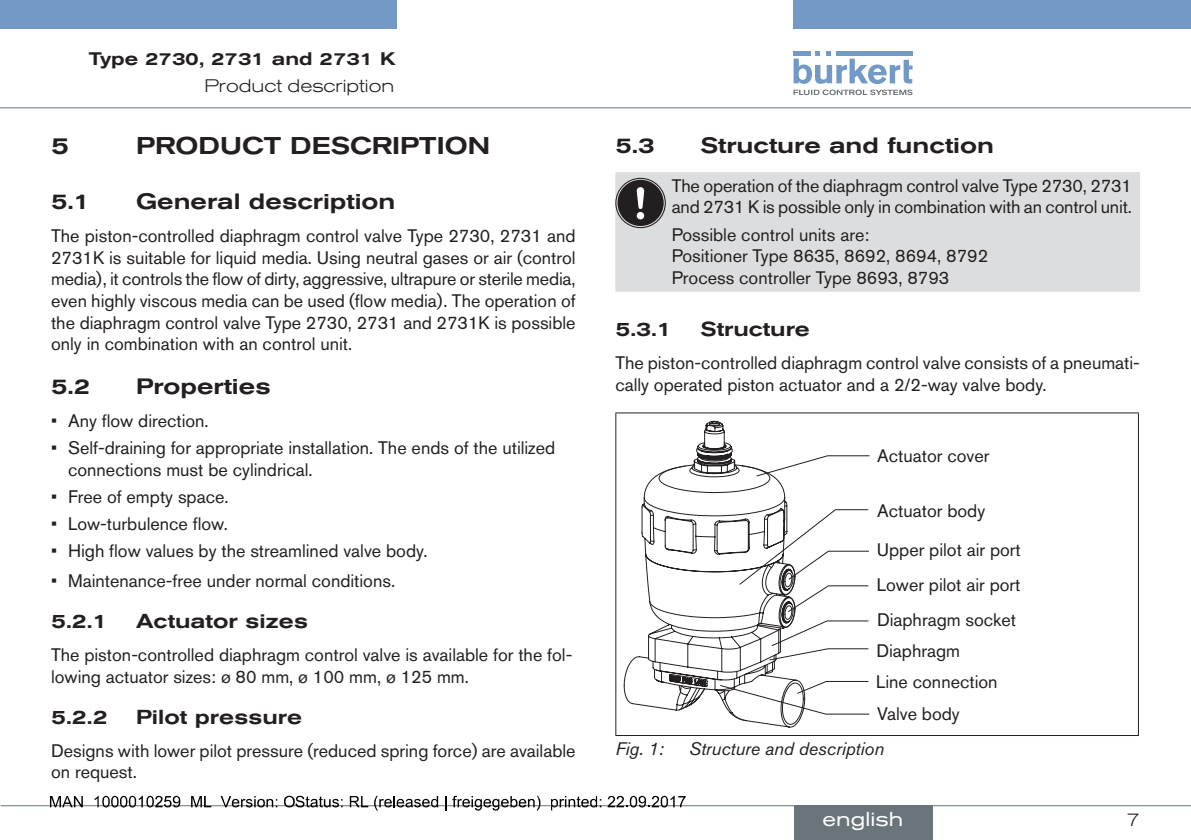
<style>
.page{position:relative;width:1191px;height:840px;background:#fff}
.page>*{position:absolute;margin:0;border:0;box-sizing:border-box;transform-origin:0 0}
.t1{font:500 expanded 24px "Akzidenz Grotesk BQ";color:#231f20}
.t2{font:500 expanded 22px "Akzidenz Grotesk BQ";color:#231f20}
.t3{font:500 expanded 20px "Akzidenz Grotesk BQ";color:#231f20}
.t4{font:expanded 20px "Akzidenz Grotesk BQ";color:#fff}
.t5{font:18px/21.6px "Akzidenz Grotesk BQ";color:#231f20}
.t6{font:italic 18px "Akzidenz Grotesk BQ";color:#231f20}
.t7{font:500 expanded 18px "Akzidenz Grotesk BQ";color:#231f20}
.t8{font:300 expanded 18px "Akzidenz Grotesk BQ";color:#231f20}
</style>
<div class="page">
<div style="left:615px;top:172px;width:525px;height:119px;background:#dcddde"></div>
<div style="left:615px;top:178px;width:51px;height:50px;border:1px solid #231f20;border-radius:50%"></div>
<div style="left:617px;top:180px;width:46px;height:46px;background:#231f20;border-radius:50%"></div>
<div style="left:636px;top:212px;width:8px;height:7px;background:#fff;border-radius:50%"></div>
<svg style="left:636px;top:187px;width:8px;height:22px"></svg>
<hr style="left:615px;top:412px;width:524px;height:1px;background:#231f20">
<hr style="left:615px;top:413px;width:1px;height:321px;background:#231f20">
<hr style="left:1138px;top:413px;width:1px;height:321px;background:#231f20">
<hr style="left:615px;top:734px;width:524px;height:1px;background:#231f20">
<svg style="left:805px;top:455px;width:65px;height:260px"></svg>
<svg style="left:624px;top:420px;width:181px;height:307px"></svg>
<div style="left:0;top:0;width:396px;height:28px;background:#739ac7"></div>
<div style="left:793px;top:0;width:398px;height:28px;background:#739ac7"></div>
<svg style="left:793px;top:51px;width:119px;height:44px"></svg>
<hr style="left:0;top:107px;width:1191px;height:1px;background:#6a747b">
<hr style="left:1px;top:804px;width:1190px;height:1px;background:#6a747b">
<div style="left:793px;top:805px;width:139px;height:34px;background:#6a747b"></div>
<svg style="left:50px;top:796px;width:33px;height:10px"></svg>
<svg style="left:95px;top:795px;width:85px;height:12px"></svg>
<svg style="left:191px;top:796px;width:20px;height:10px"></svg>
<svg style="left:221px;top:796px;width:56px;height:11px"></svg>
<svg style="left:284px;top:795px;width:58px;height:12px"></svg>
<svg style="left:350px;top:796px;width:18px;height:10px"></svg>
<svg style="left:374px;top:795px;width:64px;height:15px"></svg>
<svg style="left:445px;top:796px;width:1px;height:14px"></svg>
<svg style="left:452px;top:795px;width:88px;height:15px"></svg>
<svg style="left:551px;top:796px;width:50px;height:14px"></svg>
<svg style="left:607px;top:795px;width:78px;height:12px"></svg>
<p class="t7" style="left:89px;top:48px;width:308px">Type 2730, 2731 and 2731 K</p>
<p class="t8" style="left:204px;top:76px;width:191px">Product description</p>
<h1 class="t1" style="left:51px;top:132px;width:19px">5</h1>
<h1 class="t1" style="left:136px;top:132px;width:145px">Prod uctd</h1>
<h1 class="t1" style="left:312px;top:132px;width:180px">escriptio n</h1>
<p class="t2" style="left:51px;top:188px;width:41px">5.1</p>
<p class="t2" style="left:136px;top:188px;width:261px">General description</p>
<p class="t5" style="left:51px;top:225px;width:526px;text-align:justify">The piston-controlled diaphragm control valve Type 2730, 2731 and 2731K is suitable for liquid media. Using neutral gases or air (control media), it controls the flow of dirty, aggressive, ultrapure or sterile media, even highly viscous media can be used (flow media). The operation of the diaphragm control valve Type 2730, 2731 and 2731K is possible only in combination with an control unit.</p>
<p class="t2" style="left:51px;top:373px;width:41px">5.2</p>
<p class="t2" style="left:136px;top:373px;width:136px">Properties</p>
<p class="t5" style="left:51px;top:409px;width:159px">• Any flow direction.</p>
<p class="t5" style="left:68px;top:436px;width:489px;text-indent:-17px">• Self-draining for appropriate installation. The ends of the utilized connections must be cylindrical.</p>
<p class="t5" style="left:51px;top:485px;width:179px">• Free of empty space.</p>
<p class="t5" style="left:51px;top:512px;width:178px">• Low-turbulence flow.</p>
<p class="t5" style="left:51px;top:540px;width:378px">• High flow values by the streamlined valve body.</p>
<p class="t5" style="left:51px;top:569px;width:345px">• Maintenance-free under normal conditions.</p>
<p class="t3" style="left:51px;top:609px;width:58px">5.2.1</p>
<p class="t3" style="left:136px;top:609px;width:173px">Actuator sizes</p>
<p class="t5" style="left:51px;top:643px;width:523px">The piston-controlled diaphragm control valve is available for the fol&shy;lowing actuator sizes: ø 80 mm, ø 100 mm, ø 125 mm.</p>
<p class="t3" style="left:51px;top:704px;width:58px">5.2.2</p>
<p class="t3" style="left:136px;top:704px;width:167px">Pilot pressure</p>
<p class="t5" style="left:51px;top:739px;width:526px">Designs with lower pilot pressure (reduced spring force) are available on request.</p>
<p class="t2" style="left:615px;top:132px;width:41px">5.3</p>
<p class="t2" style="left:700px;top:132px;width:295px">Structure and function</p>
<p class="t5" style="left:671px;top:174px;width:462px">The operation of the diaphragm control valve Type 2730, 2731 and 2731 K is possible only in combination with an control unit.</p>
<p class="t5" style="left:671px;top:223px;width:318px">Possible control units are:<br>Positioner Type 8635, 8692, 8694, 8792<br>Process controller Type 8693, 8793</p>
<p class="t3" style="left:615px;top:317px;width:58px">5.3.1</p>
<p class="t3" style="left:700px;top:317px;width:111px">Structure</p>
<p class="t5" style="left:615px;top:352px;width:526px">The piston-controlled diaphragm control valve consists of a pneumati&shy;cally operated piston actuator and a 2/2-way valve body.</p>
<p class="t5" style="left:877px;top:444px;width:114px">Actuator cover</p>
<p class="t5" style="left:877px;top:500px;width:110px">Actuator body</p>
<p class="t5" style="left:876px;top:538px;width:146px">Upper pilot air port</p>
<p class="t5" style="left:876px;top:573px;width:145px">Lower pilot air port</p>
<p class="t5" style="left:877px;top:608px;width:141px">Diaphragm socket</p>
<p class="t5" style="left:876px;top:639px;width:85px">Diaphragm</p>
<p class="t5" style="left:876px;top:664px;width:123px;line-height:32px">Line connection<br>Valve body</p>
<p class="t6" style="left:615px;top:737px;width:50px">Fig. 1:</p>
<p class="t6" style="left:689px;top:737px;width:197px">Structure and description</p>
<p class="t4" style="left:822px;top:807px;width:82px">english</p>
<p class="t8" style="left:1126px;top:808px;width:15px">7</p>
</div>
